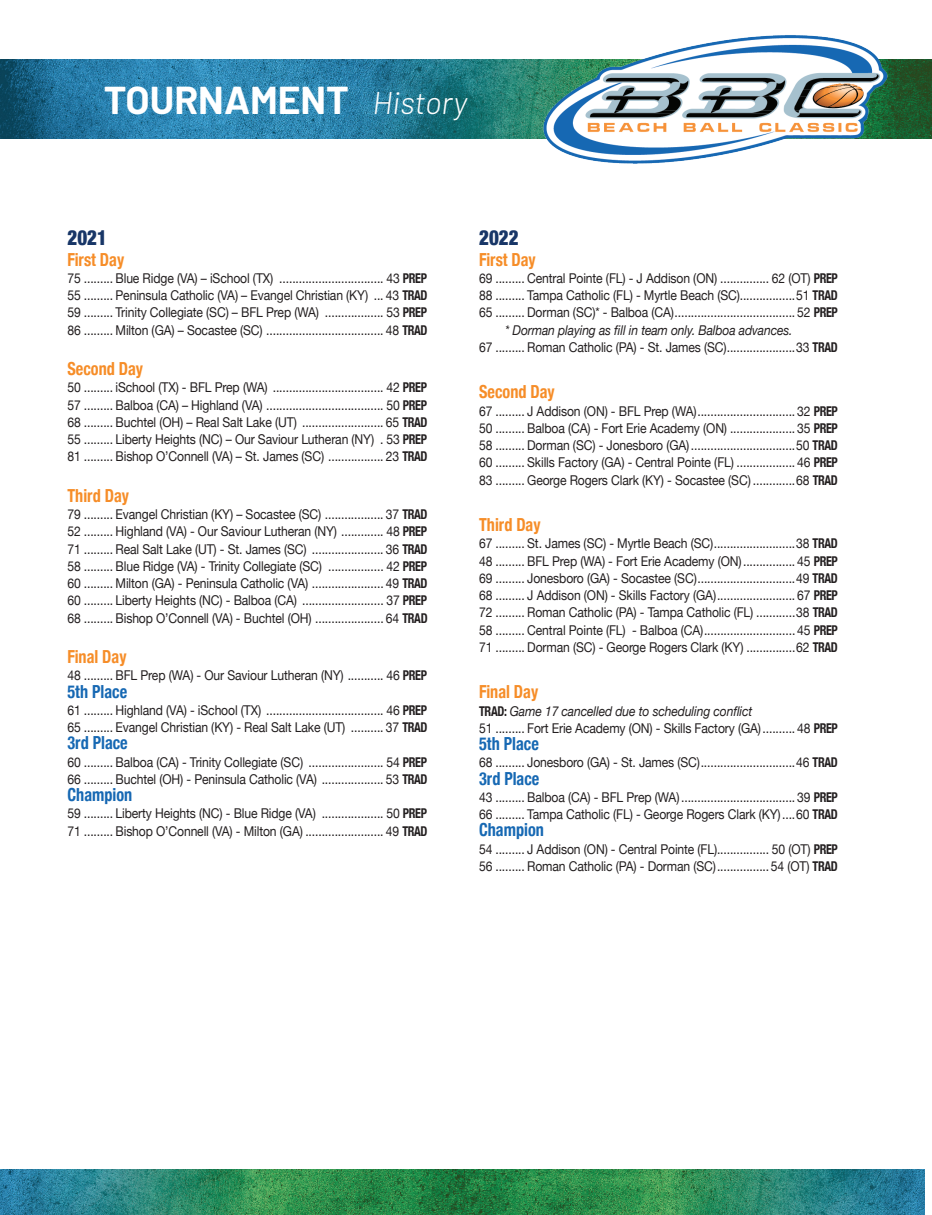
<style>
.page{position:relative;width:932px;height:1215px;background:#fff}
.page>*{position:absolute;margin:0;border:0;box-sizing:border-box;transform-origin:0 0}
.t1{font:700 39px "Barlow";color:#fff}
.t2{font:900 condensed 21px "Helvetica Neue";color:#183667;scale:.9 1}
.t3{font:700 condensed 18px "Helvetica Neue";color:#f68d28;scale:.9 1}
.t4{font:700 condensed 18px "Helvetica Neue";color:#1668b3;scale:.9 1}
.t5{font:13.5px/17.2px "Helvetica Neue";letter-spacing:-.01em;color:#231f20;scale:.9 1}
.t6{font:italic 13.5px "Helvetica Neue";letter-spacing:-.01em;color:#231f20;scale:.9 1}
.s1{font-weight:300;font-style:italic;font-size:31.5px}
.s2{font-weight:700;font-stretch:condensed}
.s3{font-style:italic}
</style>
<div class="page">
<img style="left:0;top:59px;width:932px;height:80px">
<img style="left:538px;top:35px;width:351px;height:129px">
<img style="left:3px;top:1169px;width:461px;height:46px">
<img style="left:464px;top:1169px;width:460px;height:46px">
<h1 class="t1" style="left:104px;top:76px;width:365px">TOURNAMENT <span class="s1">History</span></h1>
<h2 class="t2" style="left:68px;top:221px;width:45px">2021</h2>
<h3 class="t3" style="left:68px;top:244px;width:64px">First Day</h3>
<p class="t5" style="left:68px;top:270px;width:401px;text-align:justify">75 ......... Blue Ridge (VA) – iSchool (TX) ................................ 43 <span class="s2">PREP </span>55 ......... Peninsula Catholic (VA) – Evangel Christian (KY) ... 43 <span class="s2">TRAD </span>59 ......... Trinity Collegiate (SC) – BFL Prep (WA) .................. 53 <span class="s2">PREP </span>86 ......... Milton (GA) – Socastee (SC) .................................... 48 <span class="s2">TRAD</span></p>
<h3 class="t3" style="left:67px;top:354px;width:85px">Second Day</h3>
<p class="t5" style="left:67px;top:380px;width:401px;text-align:justify">50 ......... iSchool (TX) - BFL Prep (WA) .................................. 42 <span class="s2">PREP </span>57 ......... Balboa (CA) – Highland (VA) .................................... 50 <span class="s2">PREP </span>68 ......... Buchtel (OH) – Real Salt Lake (UT) ......................... 65 <span class="s2">TRAD </span>55 ......... Liberty Heights (NC) – Our Saviour Lutheran (NY) . 53 <span class="s2">PREP </span>81 ......... Bishop O’Connell (VA) – St. James (SC) ................. 23 <span class="s2">TRAD</span></p>
<h3 class="t3" style="left:67px;top:481px;width:70px">Third Day</h3>
<p class="t5" style="left:67px;top:507px;width:401px;text-align:justify">79 ......... Evangel Christian (KY) – Socastee (SC) .................. 37 <span class="s2">TRAD </span>52 ......... Highland (VA) - Our Saviour Lutheran (NY) ............. 48 <span class="s2">PREP </span>71 ......... Real Salt Lake (UT) - St. James (SC) ...................... 36 <span class="s2">TRAD </span>58 ......... Blue Ridge (VA) - Trinity Collegiate (SC) ................. 42 <span class="s2">PREP </span>60 ......... Milton (GA) - Peninsula Catholic (VA) ...................... 49 <span class="s2">TRAD </span>60 ......... Liberty Heights (NC) - Balboa (CA) ......................... 37 <span class="s2">PREP </span>68 ......... Bishop O’Connell (VA) - Buchtel (OH) ..................... 64 <span class="s2">TRAD</span></p>
<h3 class="t3" style="left:67px;top:642px;width:67px">Final Day</h3>
<p class="t5" style="left:67px;top:668px;width:401px">48 ......... BFL Prep (WA) - Our Saviour Lutheran (NY) ........... 46 <span class="s2">PREP</span></p>
<h3 class="t4" style="left:67px;top:676px;width:68px">5th Place</h3>
<p class="t5" style="left:67px;top:702px;width:401px">61 ......... Highland (VA) - iSchool (TX) .................................... 46 <span class="s2">PREP<br></span>65 ......... Evangel Christian (KY) - Real Salt Lake (UT) .......... 37 <span class="s2">TRAD</span></p>
<h3 class="t4" style="left:67px;top:728px;width:68px">3rd Place</h3>
<p class="t5" style="left:67px;top:754px;width:401px">60 ......... Balboa (CA) - Trinity Collegiate (SC) ....................... 54 <span class="s2">PREP<br></span>66 ......... Buchtel (OH) - Peninsula Catholic (VA) ................... 53 <span class="s2">TRAD</span></p>
<h3 class="t4" style="left:67px;top:780px;width:73px">Champion</h3>
<p class="t5" style="left:67px;top:806px;width:401px">59 ......... Liberty Heights (NC) - Blue Ridge (VA) ................... 50 <span class="s2">PREP<br></span>71 ......... Bishop O’Connell (VA) - Milton (GA) ........................ 49 <span class="s2">TRAD</span></p>
<h2 class="t2" style="left:479px;top:221px;width:45px">2022</h2>
<h3 class="t3" style="left:479px;top:244px;width:64px">First Day</h3>
<p class="t5" style="left:479px;top:270px;width:400px">69 ......... Central Pointe (FL) - J Addison (ON) ............... 62 (OT) <span class="s2">PREP</span></p>
<p class="t5" style="left:479px;top:288px;width:400px">88 ......... Tampa Catholic (FL) - Myrtle Beach (SC).................51 <span class="s2">TRAD</span></p>
<p class="t5" style="left:479px;top:305px;width:400px">65 ......... Dorman (SC)* - Balboa (CA)..................................... 52 <span class="s2">PREP</span></p>
<p class="t6" style="left:505px;top:322px;width:321px">* Dorman playing as fill in team only. Balboa advances.</p>
<p class="t5" style="left:479px;top:339px;width:400px">67 ......... Roman Catholic (PA) - St. James (SC).....................33 <span class="s2">TRAD</span></p>
<h3 class="t3" style="left:479px;top:377px;width:85px">Second Day</h3>
<p class="t5" style="left:479px;top:403px;width:400px;text-align:justify">67 ......... J Addison (ON) - BFL Prep (WA).............................. 32 <span class="s2">PREP </span>50 ......... Balboa (CA) - Fort Erie Academy (ON) .................... 35 <span class="s2">PREP </span>58 ......... Dorman (SC) - Jonesboro (GA)................................50 <span class="s2">TRAD </span>60 ......... Skills Factory (GA) - Central Pointe (FL) .................. 46 <span class="s2">PREP </span>83 ......... George Rogers Clark (KY) - Socastee (SC) .............68 <span class="s2">TRAD</span></p>
<h3 class="t3" style="left:479px;top:510px;width:70px">Third Day</h3>
<p class="t5" style="left:479px;top:536px;width:400px;text-align:justify">67 ......... St. James (SC) - Myrtle Beach (SC).........................38 <span class="s2">TRAD </span>48 ......... BFL Prep (WA) - Fort Erie Academy (ON)................ 45 <span class="s2">PREP </span>69 ......... Jonesboro (GA) - Socastee (SC)..............................49 <span class="s2">TRAD </span>68 ......... J Addison (ON) - Skills Factory (GA)........................ 67 <span class="s2">PREP </span>72 ......... Roman Catholic (PA) - Tampa Catholic (FL) ............38 <span class="s2">TRAD </span>58 ......... Central Pointe (FL) - Balboa (CA)............................ 45 <span class="s2">PREP </span>71 ......... Dorman (SC) - George Rogers Clark (KY) ...............62 <span class="s2">TRAD</span></p>
<h3 class="t3" style="left:479px;top:677px;width:67px">Final Day</h3>
<p class="t5" style="left:479px;top:703px;width:400px"><span class="s2">TRAD:</span> <span class="s3">Game 17 cancelled due to scheduling conflict<br></span>51 ......... Fort Erie Academy (ON) - Skills Factory (GA).......... 48 <span class="s2">PREP</span></p>
<h3 class="t4" style="left:479px;top:729px;width:68px">5th Place</h3>
<p class="t5" style="left:479px;top:755px;width:400px">68 ......... Jonesboro (GA) - St. James (SC).............................46 <span class="s2">TRAD</span></p>
<h3 class="t4" style="left:479px;top:763px;width:68px">3rd Place</h3>
<p class="t5" style="left:479px;top:789px;width:400px">43 ......... Balboa (CA) - BFL Prep (WA)................................... 39 <span class="s2">PREP<br></span>66 ......... Tampa Catholic (FL) - George Rogers Clark (KY)....60 <span class="s2">TRAD</span></p>
<h3 class="t4" style="left:479px;top:815px;width:73px">Champion</h3>
<p class="t5" style="left:479px;top:841px;width:400px">54 ......... J Addison (ON) - Central Pointe (FL)................ 50 (OT) <span class="s2">PREP<br></span>56 ......... Roman Catholic (PA) - Dorman (SC)................54 (OT) <span class="s2">TRAD</span></p>
</div>
